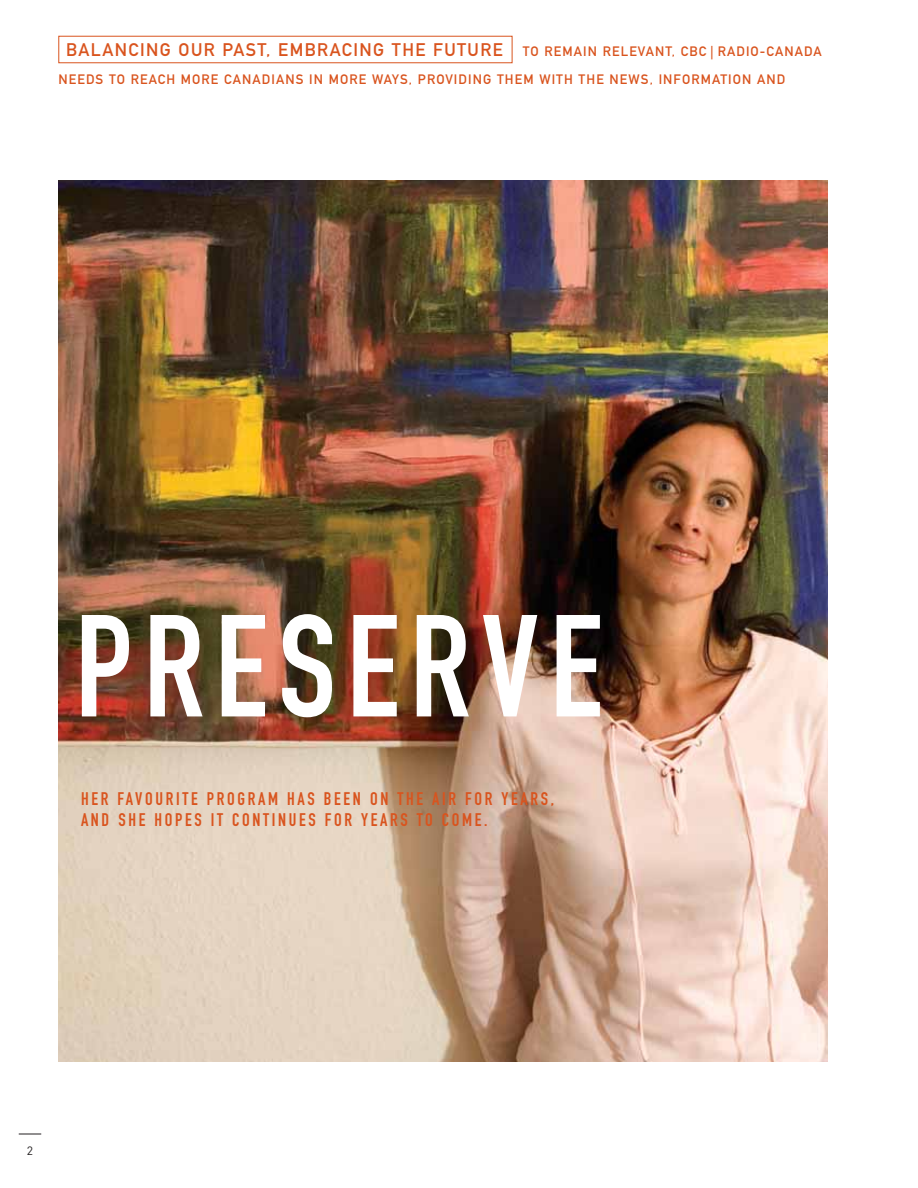
<style>
.page{position:relative;width:918px;height:1188px;background:#fff}
.page>*{position:absolute;margin:0;border:0;box-sizing:border-box;transform-origin:0 0}
.t1{font:142.5px "DIN Engschrift";letter-spacing:.075em;color:#fff}
.t2{font:18px/21.6px "DIN Engschrift";letter-spacing:.15em;color:#d9541e}
.t3{font:18px "DIN Mittelschrift";letter-spacing:.08em;color:#d9541e}
.t4{font:13.5px "DIN Mittelschrift";letter-spacing:.08em;color:#d9541e}
.t5{font:12px "DIN";color:#231f20}
.s1{font-size:13.5px}
</style>
<div class="page">
<svg style="left:19px;top:1134px;width:22px;height:1px"></svg>
<img style="left:58px;top:180px;width:770px;height:882px">
<p class="t3" style="left:66px;top:43px;width:757px">BALANCING OUR PAST, EMBRACING THE FUTURE <span class="s1">TO REMAIN RELEVANT, CBC | RADIO-CANADA</span></p>
<p class="t4" style="left:58px;top:74px;width:728px">NEEDS TO REACH MORE CANADIANS IN MORE WAYS, PROVIDING THEM WITH THE NEWS, INFORMATION AND</p>
<h1 class="t1" style="left:75px;top:615px;width:529px">PRESERVE</h1>
<p class="t2" style="left:81px;top:789px;width:475px">HER FAVOURITE PROGRAM HAS BEEN ON THE AIR FOR YEARS,<br>AND SHE HOPES IT CONTINUES FOR YEARS TO COME.</p>
<p class="t5" style="left:27px;top:1146px;width:8px">2</p>
</div>
